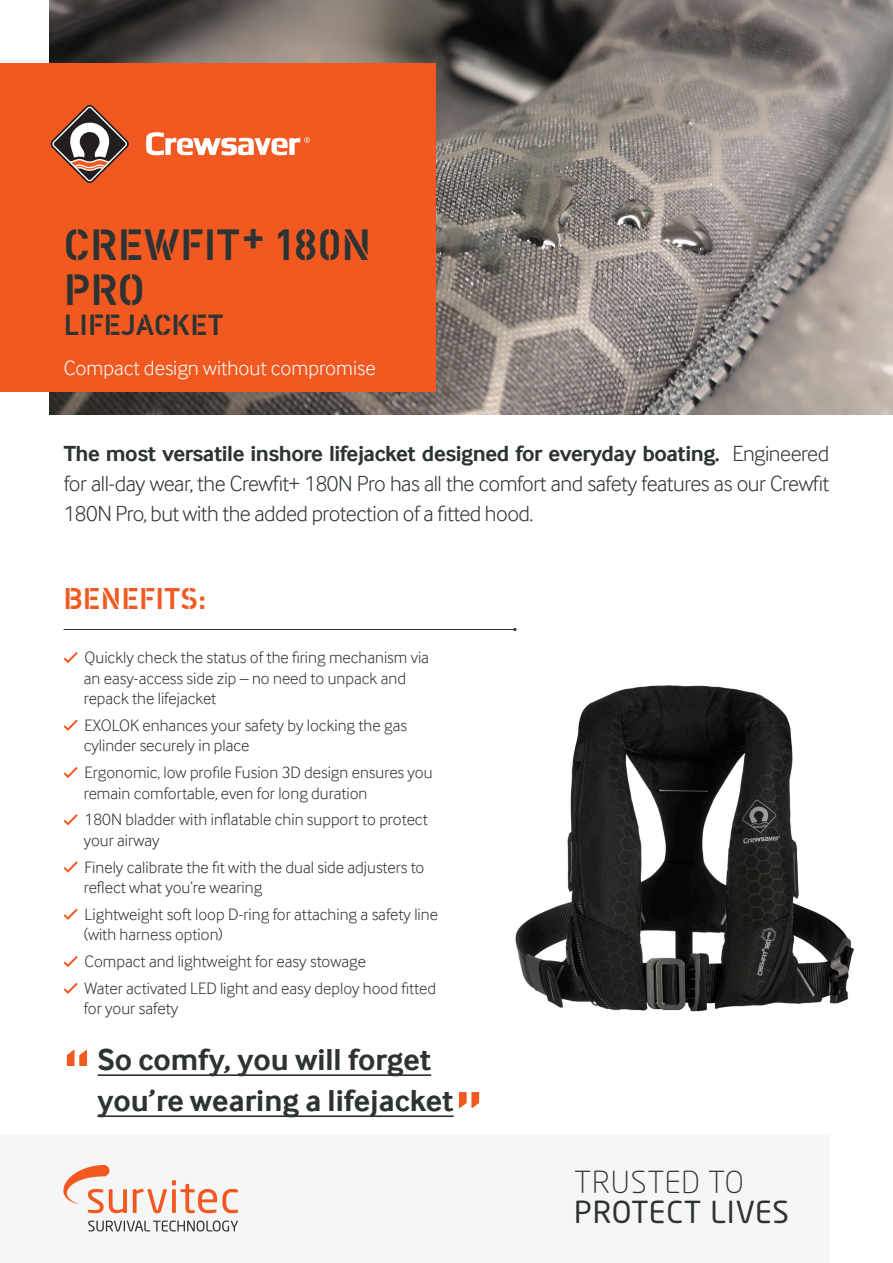
<style>
.page{position:relative;width:893px;height:1263px;background:#fff}
.page>*{position:absolute;margin:0;border:0;box-sizing:border-box;transform-origin:0 0}
.t1{font:45px/45px "Vtg Stencil DIN";color:#2c3332}
.t2{font:700 31.2px/41.1px "Inter Face";color:#2c3332}
.t3{font:30.9px "Vtg Stencil DIN";color:#f15921}
.t4{font:30px/30px "Neo Sans W1 G";letter-spacing:.03em;color:#2c3332}
.t5{font:30px "Vtg Stencil DIN";color:#2c3332}
.t6{font:300 22.5px/30px "Inter Face";letter-spacing:-.02em;color:#2c3332;text-align:justify}
.t7{font:300 21.15px "Inter Face";color:#fff}
.t8{font:300 17.1px/20.4px "Inter Face";color:#2c3332}
.s1{font-weight:700}
.s2{font-weight:300}
</style>
<div class="page">
<div style="left:0;top:1135px;width:829px;height:128px;background:#f6f6f6"></div>
<img style="left:50px;top:0;width:843px;height:415px">
<div style="left:0;top:64px;width:435px;height:328px;background:#f15921"></div>
<svg style="left:88px;top:1220px;width:150px;height:11px"></svg>
<svg style="left:133px;top:1180px;width:105px;height:33px"></svg>
<svg style="left:63px;top:1165px;width:64px;height:48px"></svg>
<svg style="left:64px;top:652px;width:14px;height:11px"></svg>
<svg style="left:64px;top:719px;width:14px;height:12px"></svg>
<svg style="left:64px;top:767px;width:14px;height:11px"></svg>
<svg style="left:64px;top:814px;width:14px;height:11px"></svg>
<svg style="left:64px;top:861px;width:14px;height:12px"></svg>
<svg style="left:64px;top:908px;width:14px;height:12px"></svg>
<svg style="left:64px;top:956px;width:14px;height:11px"></svg>
<svg style="left:64px;top:983px;width:14px;height:11px"></svg>
<hr style="left:64px;top:629px;width:451px;height:1px;background:#2c3332">
<hr style="left:98px;top:1074px;width:333px;height:2px;background:#2c3332">
<hr style="left:98px;top:1115px;width:356px;height:2px;background:#2c3332">
<svg style="left:67px;top:1050px;width:20px;height:16px"></svg>
<svg style="left:459px;top:1092px;width:20px;height:16px"></svg>
<svg style="left:51px;top:105px;width:78px;height:78px"></svg>
<svg style="left:146px;top:132px;width:164px;height:23px"></svg>
<img style="left:515px;top:685px;width:339px;height:327px">
<p class="t1" style="left:64px;top:224px;width:309px">CREWFIT+ 180N<br>PRO</p>
<p class="t5" style="left:64px;top:308px;width:162px">LIFEJACKET</p>
<p class="t7" style="left:64px;top:356px;width:313px">Compact design without compromise</p>
<p class="t6" style="left:64px;top:441px;width:767px"><span class="s1">The most versatile inshore lifejacket designed for everyday boating.</span> Engineered for all-day wear, the Crewfit+ 180N Pro has all the comfort and safety features as our Crewfit 180N Pro, but with the added protection of a fitted hood.</p>
<p class="t3" style="left:64px;top:581px;width:145px">BENEFITS:</p>
<p class="t8" style="left:84px;top:649px;width:347px">Quickly check the status of the firing mechanism via an easy-access side zip – no need to unpack and repack the lifejacket</p>
<p class="t8" style="left:84px;top:716px;width:325px">EXOLOK enhances your safety by locking the gas cylinder securely in place</p>
<p class="t8" style="left:84px;top:764px;width:350px">Ergonomic, low profile Fusion 3D design ensures you remain comfortable, even for long duration</p>
<p class="t8" style="left:84px;top:811px;width:346px">180N bladder with inflatable chin support to protect your airway</p>
<p class="t8" style="left:84px;top:858px;width:342px">Finely calibrate the fit with the dual side adjusters to reflect what you’re wearing</p>
<p class="t8" style="left:84px;top:905px;width:356px">Lightweight soft loop D-ring for attaching a safety line (with harness option)</p>
<p class="t8" style="left:85px;top:953px;width:283px">Compact and lightweight for easy stowage</p>
<p class="t8" style="left:84px;top:979px;width:354px">Water activated LED light and easy deploy hood fitted for your safety</p>
<p class="t2" style="left:98px;top:1042px;width:358px">So comfy, you will forget you’re wearing a lifejacket</p>
<p class="t4" style="left:574px;top:1166px;width:217px"><span class="s2">TRUSTED TO<br></span>PROTECT LIVES</p>
</div>
